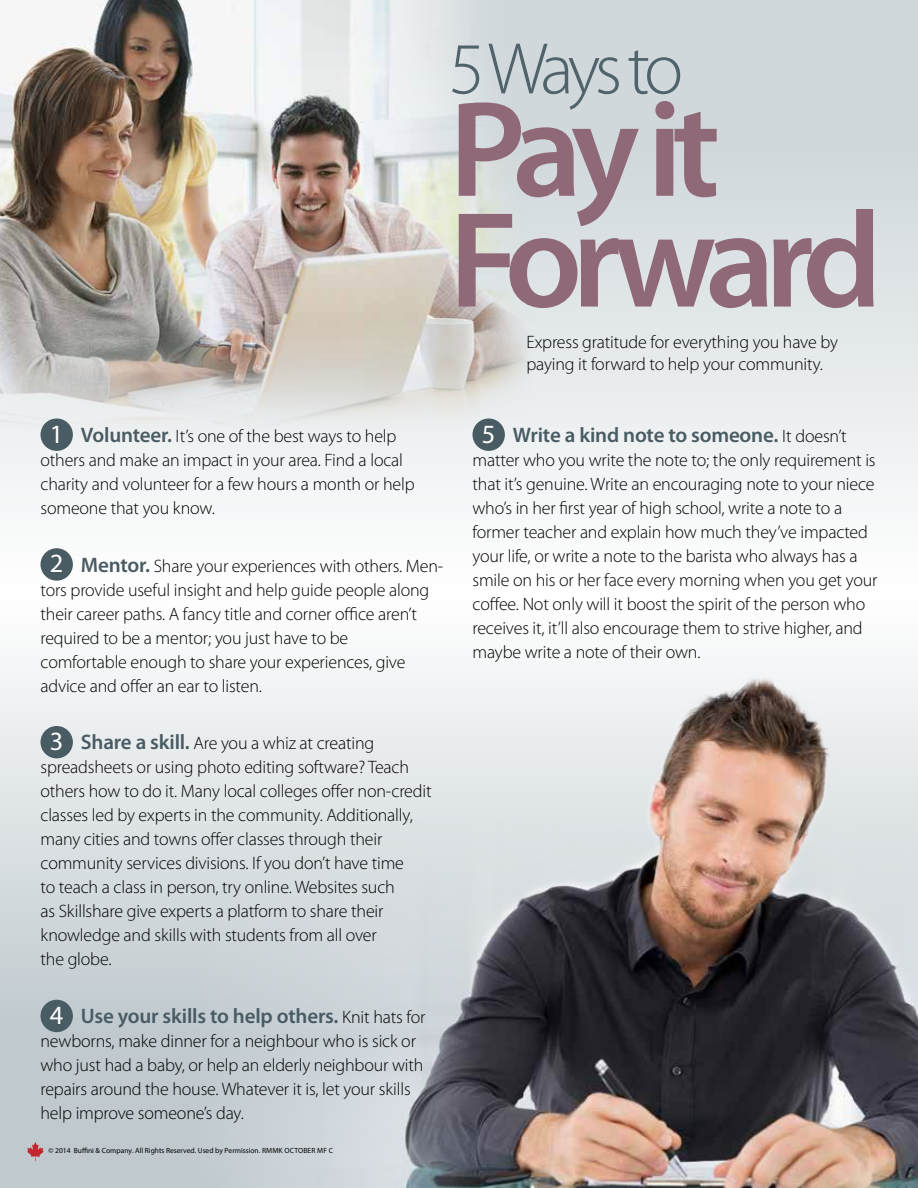
<style>
.page{position:relative;width:918px;height:1188px;background:#fff}
.page>*{position:absolute;margin:0;border:0;box-sizing:border-box;transform-origin:0 0}
.t1{font:600 137.4px/110.7px "Myriad Pro";letter-spacing:-.08em;color:#906978}
.t2{font:300 73.65px "Myriad Pro";letter-spacing:-.08em;color:#50636b}
.t3{font:600 21px "Myriad Pro";letter-spacing:-.01em;color:#495b63}
.t4{font:300 18px/24px "Myriad Pro";letter-spacing:-.01em;color:#000}
.t5{font:7.5px "Myriad Pro";color:#000}
.s1{font-weight:400;font-size:26.4px;color:#fff}
.s2{font-weight:600;font-size:21px;color:#495b63}
.s3{font-weight:300;font-size:18px;color:#000}
</style>
<div class="page">
<div style="left:0;top:581px;width:918px;height:607px;background:linear-gradient(to bottom,#fcfcfc,#b3bfc5)"></div>
<div style="left:0;top:0;width:918px;height:606px;background:linear-gradient(to bottom,#c8d1d5,#fdfdfd)"></div>
<img style="left:0;top:0;width:533px;height:442px">
<img style="left:152px;top:662px;width:766px;height:526px">
<div style="left:40px;top:419px;width:33px;height:32px;background:#495b63;border-radius:50%"></div>
<div style="left:40px;top:548px;width:33px;height:33px;background:#495b63;border-radius:50%"></div>
<div style="left:40px;top:726px;width:33px;height:32px;background:#495b63;border-radius:50%"></div>
<div style="left:40px;top:1000px;width:33px;height:32px;background:#495b63;border-radius:50%"></div>
<div style="left:472px;top:419px;width:33px;height:32px;background:#495b63;border-radius:50%"></div>
<svg style="left:27px;top:1142px;width:17px;height:19px"></svg>
<h2 class="t2" style="left:449px;top:25px;width:236px">5 Ways to</h2>
<h1 class="t1" style="left:449px;top:91px;width:435px">Pay it<br>Forward</h1>
<p class="t4" style="left:526px;top:331px;width:313px;line-height:21.6px">Express gratitude for everything you have by paying it forward to help your community.</p>
<p class="t4" style="left:41px;top:424px;width:376px;text-indent:9px"><span class="s1">1</span> <span class="s2">Volunteer.</span> It’s one of the best ways to help others and make an impact in your area. Find a local charity and volunteer for a few hours a month or help someone that you know.</p>
<p class="t4" style="left:40px;top:553px;width:404px;text-indent:9px"><span class="s1">2</span> <span class="s2">Mentor.</span> Share your experiences with others. Men&shy;tors provide useful insight and help guide people along their career paths. A fancy title and corner office aren’t required to be a mentor; you just have to be<br>comfortable enough to share your experiences, give advice and offer an ear to listen.</p>
<p class="t4" style="left:41px;top:731px;width:393px;text-indent:9px"><span class="s1">3</span> <span class="s2">Share a skill.</span> Are you a whiz at creating spreadsheets or using photo editing software? Teach others how to do it. Many local colleges offer non-credit classes led by experts in the community. Additionally, many cities and towns offer classes through their community services divisions. If you don’t have time<br>to teach a class in person, try online. Websites such<br>as Skillshare give experts a platform to share their knowledge and skills with students from all over<br>the globe.</p>
<p class="t3" style="left:50px;top:1003px;width:377px"><span class="s1">4</span> Use your skills to help others. <span class="s3">Knit hats for</span></p>
<p class="t4" style="left:41px;top:1029px;width:384px">newborns, make dinner for a neighbour who is sick or who just had a baby, or help an elderly neighbour with repairs around the house. Whatever it is, let your skills help improve someone’s day.</p>
<p class="t5" style="left:49px;top:1146px;width:286px">© 2014 Buffini &amp; Company. All Rights Reserved. Used by Permission. RMMK OCTOBER MF C</p>
<p class="t3" style="left:482px;top:421px;width:367px"><span class="s1">5</span> Write a kind note to someone. <span class="s3">It doesn’t</span></p>
<p class="t4" style="left:473px;top:448px;width:406px">matter who you write the note to; the only requirement is that it’s genuine. Write an encouraging note to your niece who’s in her first year of high school, write a note to a former teacher and explain how much they’ve impacted your life, or write a note to the barista who always has a smile on his or her face every morning when you get your coffee. Not only will it boost the spirit of the person who receives it, it’ll also encourage them to strive higher, and maybe write a note of their own.</p>
</div>
